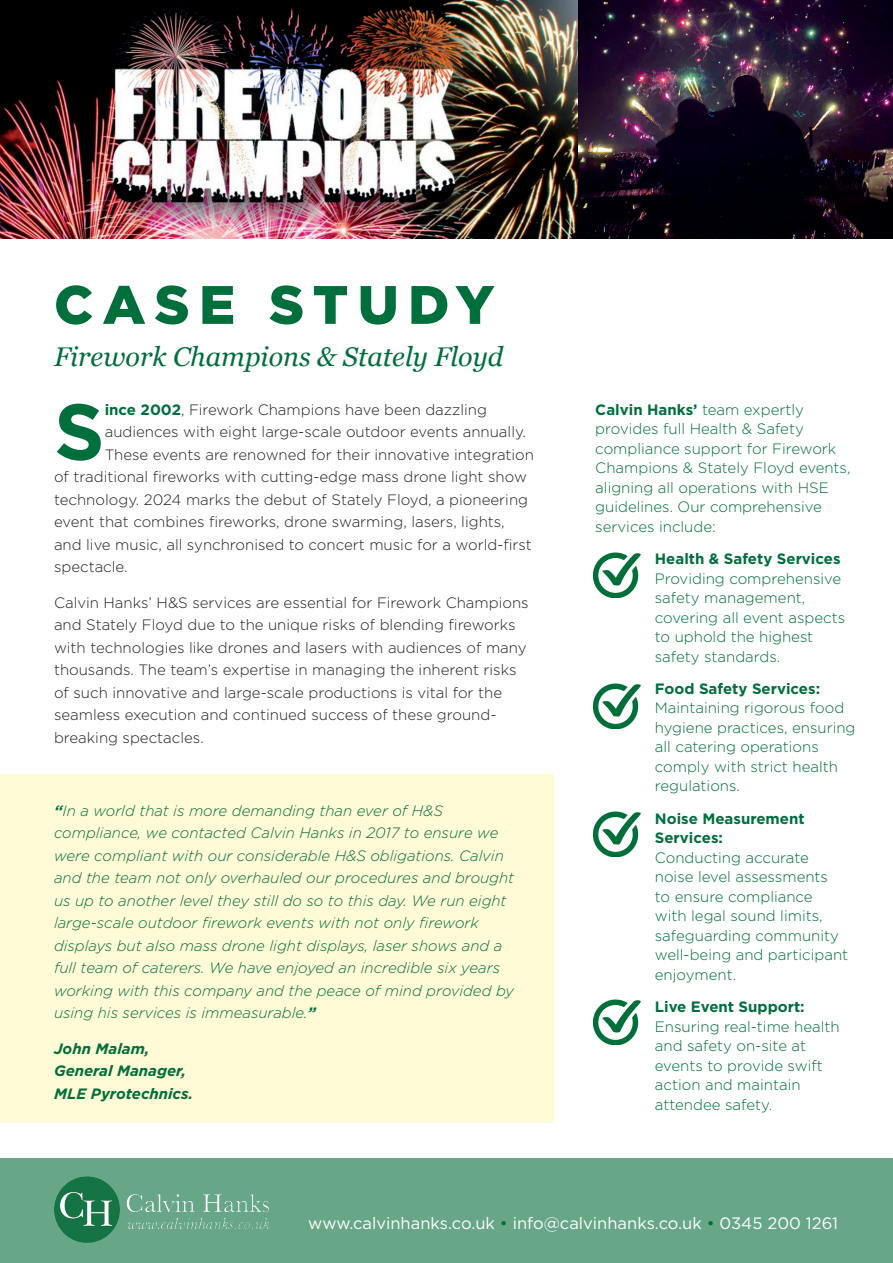
<style>
.page{position:relative;width:893px;height:1263px;background:#fff}
.page>*{position:absolute;margin:0;border:0;box-sizing:border-box;transform-origin:0 0}
.t1{font:700 79.35px "Gotham";color:#006f3c}
.t2{font:900 54px "Gotham";letter-spacing:.17em;color:#006f3c}
.t3{font:italic 27px "Georgia";color:#006f3c}
.t4{font:16.5px "Gotham";color:#fff}
.t5{font:300 15px/22.5px "Gotham";color:#231f20}
.t6{font:300 15px/19.5px "Gotham";color:#006f3c}
.t7{font:italic 300 15px/22.5px "Gotham";color:#006f3c}
.t8{font:italic 700 15px/22.5px "Gotham";color:#006f3c}
.s1{font-weight:700;color:#006f3c}
.s2{font-weight:700}
.s3{color:#006f3c}
</style>
<div class="page">
<div style="left:0;top:774px;width:554px;height:349px;background:#fffbd6"></div>
<img style="left:0;top:0;width:893px;height:238px">
<div style="left:0;top:1159px;width:893px;height:104px;background:#67a788"></div>
<img style="left:593px;top:552px;width:48px;height:45px">
<img style="left:593px;top:683px;width:48px;height:45px">
<img style="left:593px;top:811px;width:48px;height:45px">
<img style="left:593px;top:999px;width:48px;height:45px">
<img style="left:54px;top:1176px;width:31px;height:66px">
<p class="t2" style="left:54px;top:268px;width:442px">CASE STUDY</p>
<p class="t3" style="left:54px;top:340px;width:451px">Firework Champions &amp; Stately Floyd</p>
<p class="t1" style="left:54px;top:379px;width:52px">S</p>
<p class="t5" style="left:105px;top:398px;width:384px"><span class="s1">ince 2002</span>, Firework Champions have been dazzling</p>
<p class="t5" style="left:105px;top:420px;width:423px">audiences with eight large-scale outdoor events annually.</p>
<p class="t5" style="left:105px;top:443px;width:431px">These events are renowned for their innovative integration</p>
<p class="t5" style="left:54px;top:465px;width:474px">of traditional fireworks with cutting-edge mass drone light show</p>
<p class="t5" style="left:54px;top:488px;width:476px">technology. 2024 marks the debut of Stately Floyd, a pioneering</p>
<p class="t5" style="left:54px;top:510px;width:452px">event that combines fireworks, drone swarming, lasers, lights,</p>
<p class="t5" style="left:54px;top:533px;width:479px">and live music, all synchronised to concert music for a world-first</p>
<p class="t5" style="left:54px;top:555px;width:75px">spectacle.</p>
<p class="t5" style="left:54px;top:591px;width:476px">Calvin Hanks’ H&amp;S services are essential for Firework Champions and Stately Floyd due to the unique risks of blending fireworks with technologies like drones and lasers with audiences of many thousands. The team’s expertise in managing the inherent risks of such innovative and large-scale productions is vital for the seamless execution and continued success of these ground&shy;breaking spectacles.</p>
<p class="t7" style="left:54px;top:799px;width:462px"><span class="s2">“</span>In a world that is more demanding than ever of H&amp;S compliance, we contacted Calvin Hanks in 2017 to ensure we were compliant with our considerable H&amp;S obligations. Calvin and the team not only overhauled our procedures and brought us up to another level they still do so to this day. We run eight large-scale outdoor firework events with not only firework displays but also mass drone light displays, laser shows and a full team of caterers. We have enjoyed an incredible six years working with this company and the peace of mind provided by using his services is immeasurable.<span class="s2">”</span></p>
<p class="t8" style="left:54px;top:1037px;width:141px">John Malam,<br>General Manager,<br>MLE Pyrotechnics.</p>
<p class="t6" style="left:595px;top:399px;width:257px"><span class="s2">Calvin Hanks’</span> team expertly provides full Health &amp; Safety compliance support for Firework<br>Champions &amp; Stately Floyd events, aligning all operations with HSE guidelines. Our comprehensive services include:</p>
<p class="t6" style="left:655px;top:549px;width:192px"><span class="s2">Health &amp; Safety Services<br></span>Providing comprehensive safety management, covering all event aspects to uphold the highest safety standards.</p>
<p class="t6" style="left:655px;top:678px;width:202px"><span class="s2">Food Safety Services:<br></span>Maintaining rigorous food hygiene practices, ensuring all catering operations comply with strict health regulations.</p>
<p class="t6" style="left:655px;top:808px;width:195px"><span class="s2">Noise Measurement<br>Services:<br></span>Conducting accurate noise level assessments<br>to ensure compliance with legal sound limits, safeguarding community well-being and participant enjoyment.</p>
<p class="t6" style="left:655px;top:996px;width:186px"><span class="s2">Live Event Support:<br></span>Ensuring real-time health and safety on-site at events to provide swift action and maintain attendee safety.</p>
<p class="t4" style="left:308px;top:1213px;width:531px">www.calvinhanks.co.uk <span class="s3">•</span> info@calvinhanks.co.uk <span class="s3">•</span> 0345 200 1261</p>
</div>
